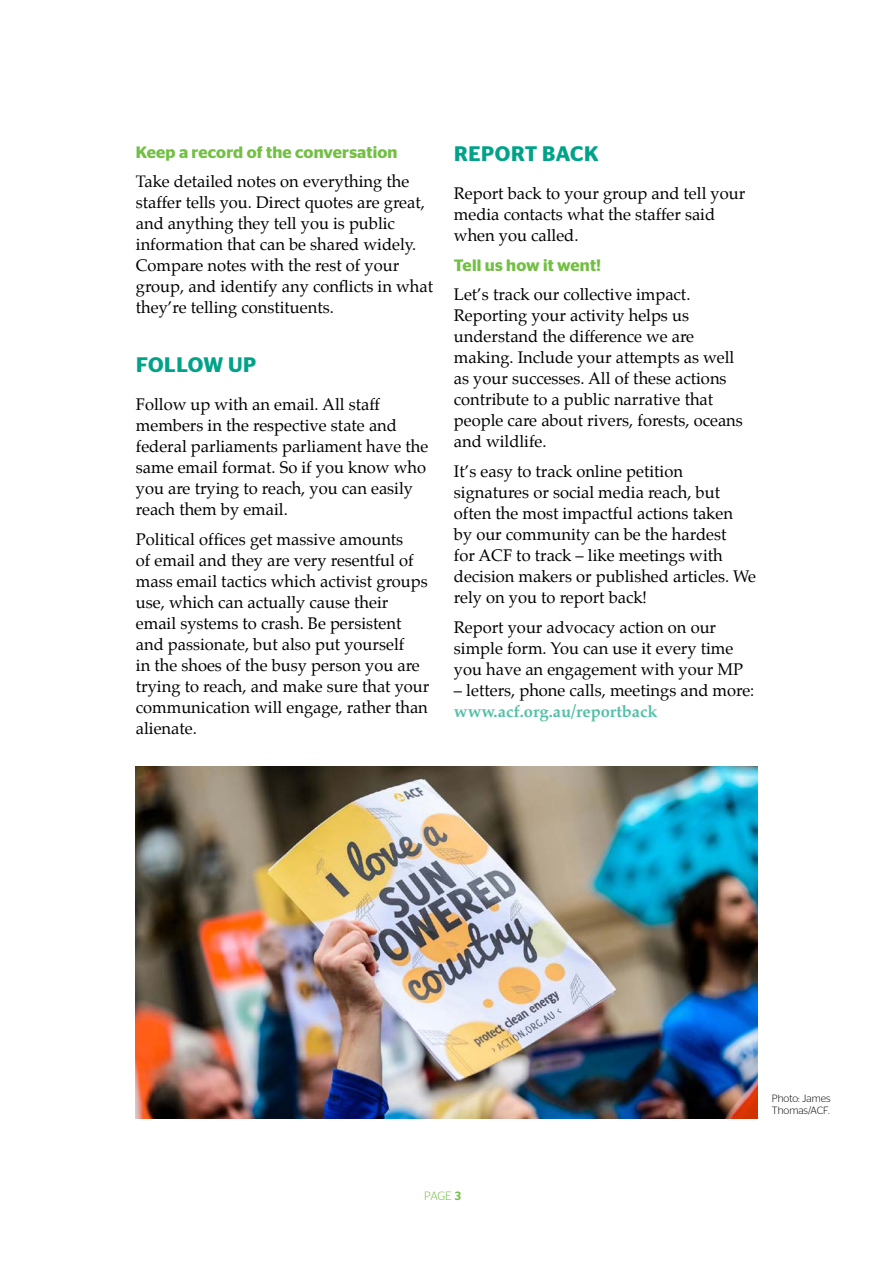
<style>
.page{position:relative;width:893px;height:1263px;background:#fff}
.page>*{position:absolute;margin:0;border:0;box-sizing:border-box;transform-origin:0 0}
.t1{font:600 21px "Stag Sans";letter-spacing:.03em;color:#00a389}
.t2{font:16.5px/21px "Palatino";color:#000}
.t3{font:600 16.5px "Stag Sans";letter-spacing:.01em;color:#72bf44}
.t4{font:700 16.5px "Palatino";color:#52c0a7}
.t5{font:300 12px "Stag Sans";color:#72bf44}
.t6{font:300 10.5px/12.6px "Stag Sans";color:#000}
.s1{font-weight:500}
</style>
<div class="page">
<img style="left:136px;top:766px;width:621px;height:352px">
<p class="t3" style="left:136px;top:142px;width:263px">Keep a record of the conversation</p>
<p class="t2" style="left:136px;top:171px;width:299px">Take detailed notes on everything the staffer tells you. Direct quotes are great, and anything they tell you is public information that can be shared widely.<br>Compare notes with the rest of your group, and identify any conflicts in what they’re telling constituents.</p>
<p class="t1" style="left:136px;top:353px;width:122px">FOLLOW UP</p>
<p class="t2" style="left:136px;top:394px;width:294px">Follow up with an email. All staff members in the respective state and federal parliaments parliament have the same email format. So if you know who you are trying to reach, you can easily reach them by email.</p>
<p class="t2" style="left:136px;top:529px;width:295px">Political offices get massive amounts<br>of email and they are very resentful of mass email tactics which activist groups use, which can actually cause their email systems to crash. Be persistent and passionate, but also put yourself<br>in the shoes of the busy person you are trying to reach, and make sure that your communication will engage, rather than alienate.</p>
<p class="t1" style="left:454px;top:142px;width:146px">REPORT BACK</p>
<p class="t2" style="left:454px;top:183px;width:293px">Report back to your group and tell your media contacts what the staffer said when you called.</p>
<p class="t3" style="left:454px;top:256px;width:149px">Tell us how it went!</p>
<p class="t2" style="left:454px;top:284px;width:290px">Let’s track our collective impact.<br>Reporting your activity helps us understand the difference we are making. Include your attempts as well as your successes. All of these actions contribute to a public narrative that people care about rivers, forests, oceans and wildlife.</p>
<p class="t2" style="left:454px;top:461px;width:304px">It’s easy to track online petition signatures or social media reach, but often the most impactful actions taken<br>by our community can be the hardest<br>for ACF to track – like meetings with decision makers or published articles. We rely on you to report back!</p>
<p class="t2" style="left:454px;top:616px;width:291px">Report your advocacy action on our simple form. You can use it every time you have an engagement with your MP</p>
<p class="t2" style="left:454px;top:679px;width:302px">– letters, phone calls, meetings and more:</p>
<p class="t4" style="left:454px;top:697px;width:205px">www.acf.org.au/reportback</p>
<p class="t5" style="left:424px;top:1189px;width:38px">PAGE <span class="s1">3</span></p>
<p class="t6" style="left:772px;top:1092px;width:60px">Photo: James<br>Thomas/ACF.</p>
</div>
